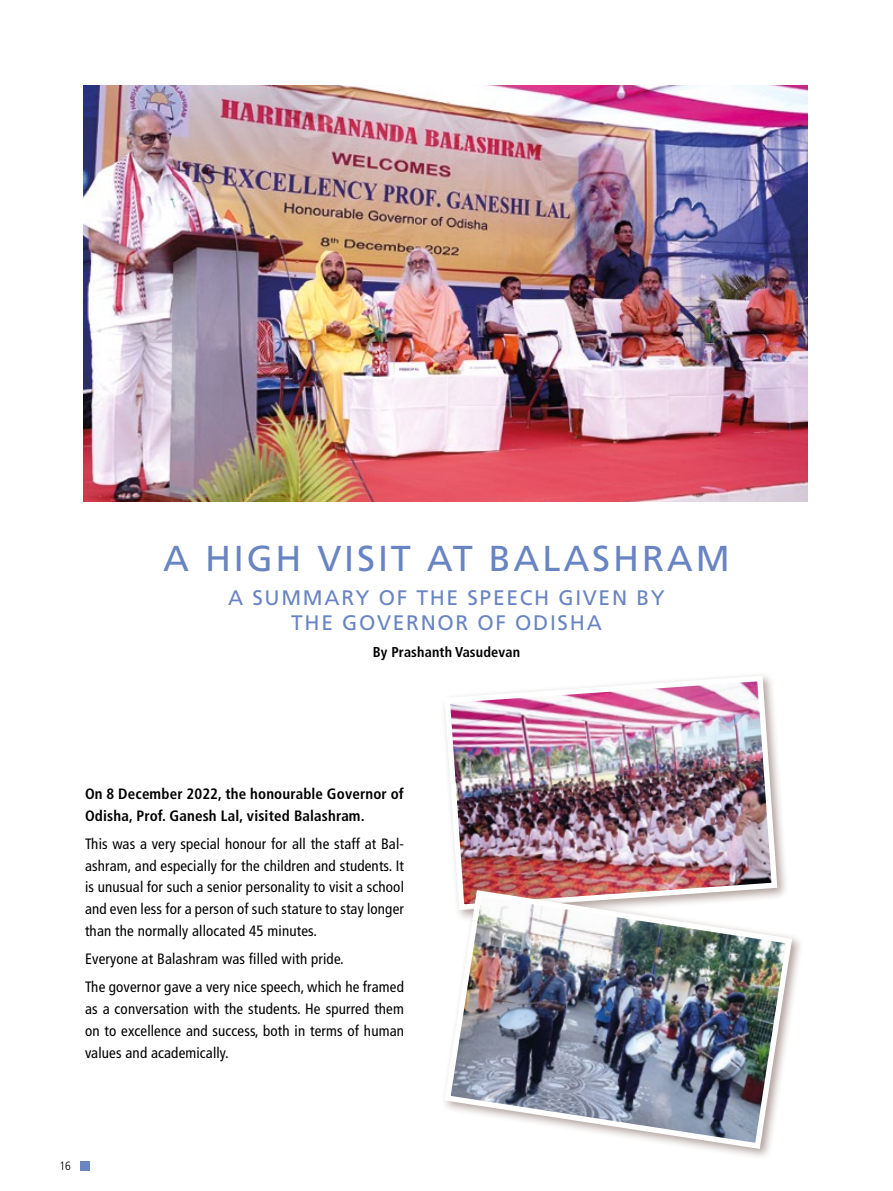
<style>
.page{position:relative;width:893px;height:1191px;background:#fff}
.page>*{position:absolute;margin:0;border:0;box-sizing:border-box;transform-origin:0 0}
.t1{font:36px "Frutiger";letter-spacing:.08em;color:#6884c2}
.t2{font:21px/25.2px "Frutiger";letter-spacing:.08em;color:#6884c2;text-align:center}
.t3{font:condensed 15px/21.8px "Frutiger";letter-spacing:.01em;color:#000;text-align:justify}
.t4{font:700 condensed 15px/21.8px "Frutiger";letter-spacing:.01em;color:#000}
.t5{font:700 condensed 14.25px "Frutiger";letter-spacing:.01em;color:#000}
.t6{font:300 condensed 12px "Frutiger";color:#000}
</style>
<div class="page">
<img style="left:84px;top:85px;width:724px;height:417px">
<div style="left:80px;top:1161px;width:9px;height:9px;background:#6884c2"></div>
<div style="left:441px;top:671px;width:348px;height:250px;background:#95817b;opacity:.75"></div>
<img style="left:441px;top:673px;width:339px;height:213px">
<div style="left:441px;top:886px;width:362px;height:274px;background:#fff"></div>
<img style="left:444px;top:887px;width:351px;height:265px">
<h1 class="t1" style="left:163px;top:538px;width:568px">A HIGH VISIT AT BALASHRAM</h1>
<h2 class="t2" style="left:228px;top:585px;width:438px">A SUMMARY OF THE SPEECH GIVEN BY<br>THE GOVERNOR OF ODISHA</h2>
<p class="t5" style="left:373px;top:644px;width:149px">By Prashanth Vasudevan</p>
<p class="t4" style="left:85px;top:783px;width:320px">On 8 December 2022, the honourable Governor of<br>Odisha, Prof. Ganesh Lal, visited Balashram.</p>
<p class="t3" style="left:85px;top:833px;width:320px">This was a very special honour for all the staff at Bal&shy;ashram, and especially for the children and students. It is unusual for such a senior personality to visit a school and even less for a person of such stature to stay longer than the normally allocated 45 minutes.</p>
<p class="t3" style="left:85px;top:945px;width:320px;line-height:28.2px">Everyone at Balashram was filled with pride.<br>The governor gave a very nice speech, which he framed</p>
<p class="t3" style="left:85px;top:998px;width:320px">as a conversation with the students. He spurred them on to excellence and success, both in terms of human values and academically.</p>
<p class="t6" style="left:60px;top:1159px;width:13px">16</p>
</div>
